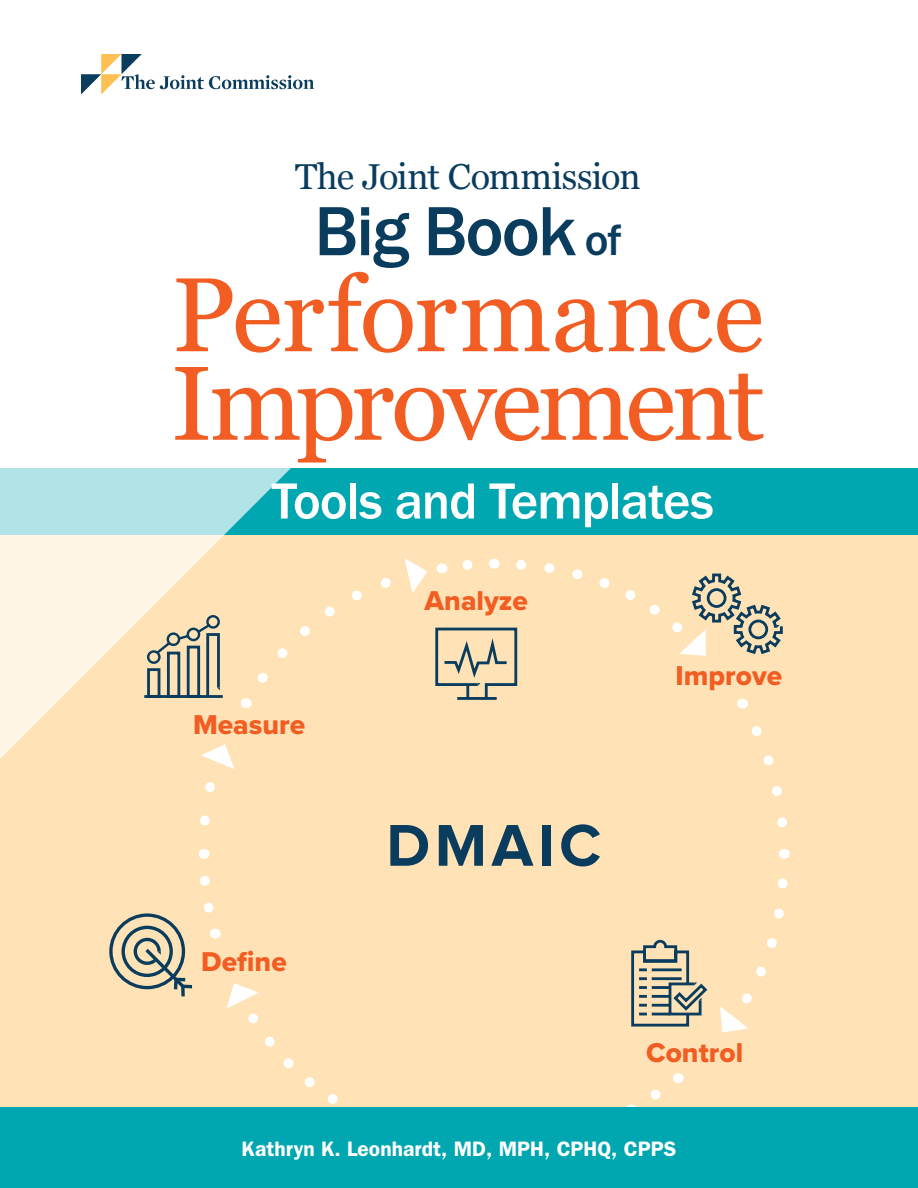
<style>
.page{position:relative;width:918px;height:1188px;background:#fff}
.page>*{position:absolute;margin:0;border:0;box-sizing:border-box;transform-origin:0 0}
.t1{font:105px/88.5px "Georgia";letter-spacing:-.03em;color:#f15d22}
.t2{font:500 72px "Franklin Gothic URW";letter-spacing:-.025em;color:#0a3c5d}
.t3{font:700 61.05px "Proxima Nova";letter-spacing:.075em;color:#0a3c5d}
.t4{font:500 52.5px "Franklin Gothic URW";letter-spacing:-.02em;color:#fff}
.t5{font:36px "Georgia";letter-spacing:-.025em;color:#0a3c5d}
.t6{font:28.2px "Proxima Nova Extrabld";color:#f15d22}
.t7{font:600 21px "Franklin Gothic";color:#fff}
.s1{font-size:45px}
</style>
<div class="page">
<div style="left:0;top:468px;width:918px;height:68px;background:#00a7b1"></div>
<div style="left:0;top:536px;width:918px;height:652px;background:#ffe3b6"></div>
<svg style="left:0;top:468px;width:292px;height:301px"></svg>
<svg style="left:141px;top:614px;width:85px;height:86px"></svg>
<svg style="left:631px;top:939px;width:77px;height:88px"></svg>
<svg style="left:198px;top:782px;width:17px;height:77px"></svg>
<svg style="left:201px;top:744px;width:33px;height:25px"></svg>
<svg style="left:240px;top:570px;width:151px;height:138px"></svg>
<svg style="left:404px;top:558px;width:23px;height:35px"></svg>
<svg style="left:435px;top:558px;width:352px;height:270px"></svg>
<svg style="left:720px;top:849px;width:70px;height:184px"></svg>
<svg style="left:627px;top:1073px;width:53px;height:34px"></svg>
<svg style="left:109px;top:876px;width:229px;height:228px"></svg>
<svg style="left:81px;top:54px;width:233px;height:40px"></svg>
<div style="left:0;top:1107px;width:918px;height:81px;background:#00a7b1"></div>
<h3 class="t5" style="left:295px;top:151px;width:347px">The Joint Commission</h3>
<h2 class="t2" style="left:314px;top:187px;width:309px">Big Book <span class="s1">of</span></h2>
<h1 class="t1" style="left:171px;top:266px;width:595px">Performance<br>Improvement</h1>
<h3 class="t4" style="left:272px;top:469px;width:444px">Tools and Templates</h3>
<h3 class="t6" style="left:193px;top:704px;width:114px">Measure</h3>
<h3 class="t6" style="left:201px;top:941px;width:87px">Define</h3>
<h3 class="t6" style="left:425px;top:579px;width:105px">Analyze</h3>
<h3 class="t3" style="left:386px;top:818px;width:216px">DMAIC</h3>
<h3 class="t6" style="left:676px;top:655px;width:108px">Improve</h3>
<h3 class="t6" style="left:646px;top:1031px;width:99px">Control</h3>
<p class="t7" style="left:242px;top:1136px;width:436px">Kathryn K. Leonhardt, MD, MPH, CPHQ, CPPS</p>
</div>
